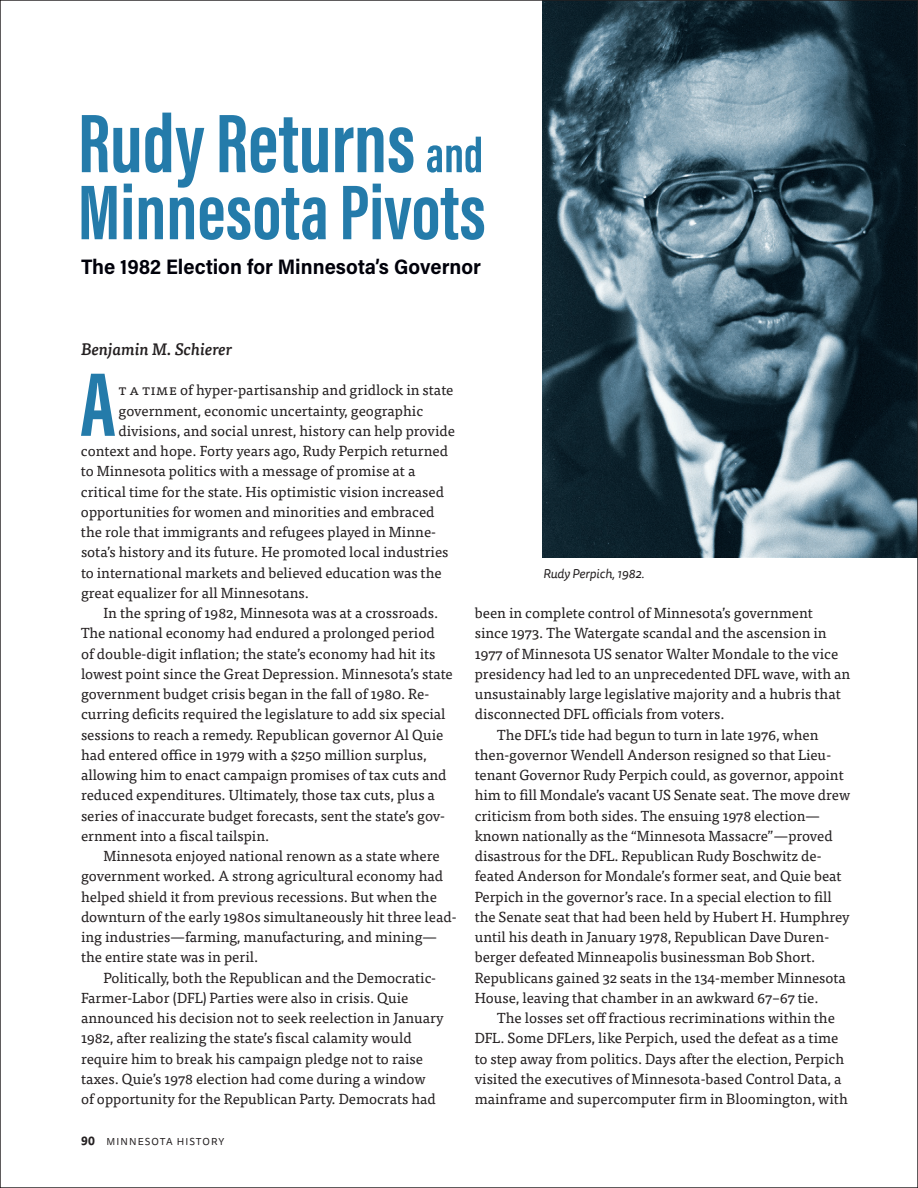
<style>
.page{position:relative;width:918px;height:1188px;background:#fff}
.page>*{position:absolute;margin:0;border:0;box-sizing:border-box;transform-origin:0 0}
.t1{font:700 93px "Acumin Pro Extra Cond";color:#247baa}
.t2{font:700 85.5px "Acumin Pro Extra Cond";color:#247baa}
.t3{font:700 79.8px "Acumin Pro Extra Cond";color:#247baa}
.t4{font:700 21px "Acumin Pro Semi Cond";color:#00010a}
.t5{font:italic 500 16.5px "Tisa Pro";color:#231f20}
.t6{font:14.55px "Tisa Pro";color:#231f20}
.t7{font:italic 12.75px "Tisa Sans Pro";letter-spacing:-.005em;color:#231f20}
.t8{font:10.05px "Tisa Sans Pro";letter-spacing:.11em;color:#231f20}
.s1{font-size:51px}
.s2{font-weight:700;font-size:12px}
</style>
<div class="page">
<img style="left:542px;top:2px;width:374px;height:555px">
<h2 class="t2" style="left:78px;top:91px;width:407px">Rudy Returns <span class="s1">and</span></h2>
<h3 class="t3" style="left:78px;top:163px;width:409px">Minnesota Pivots</h3>
<h3 class="t4" style="left:81px;top:252px;width:401px">The 1982 Election for Minnesota’s Governor</h3>
<p class="t5" style="left:81px;top:336px;width:153px">Benjamin M. Schierer</p>
<h1 class="t1" style="left:80px;top:347px;width:37px">A</h1>
<p class="t6" style="left:118px;top:380px;width:336px">t a time of hyper-partisanship and gridlock in state</p>
<p class="t6" style="left:118px;top:400px;width:306px">government, economic uncertainty, geographic</p>
<p class="t6" style="left:118px;top:420px;width:338px">divisions, and social unrest, history can help provide</p>
<p class="t6" style="left:81px;top:440px;width:369px">context and hope. Forty years ago, Rudy Perpich returned</p>
<p class="t6" style="left:81px;top:461px;width:336px">to Minnesota politics with a message of promise at a</p>
<p class="t6" style="left:81px;top:481px;width:365px">critical time for the state. His optimistic vision increased</p>
<p class="t6" style="left:81px;top:501px;width:355px">opportunities for women and minorities and embraced</p>
<p class="t6" style="left:81px;top:521px;width:357px">the role that immigrants and refugees played in Minne-</p>
<p class="t6" style="left:81px;top:542px;width:369px">sota’s history and its future. He promoted local industries</p>
<p class="t6" style="left:81px;top:562px;width:362px">to international markets and believed education was the</p>
<p class="t6" style="left:81px;top:582px;width:230px">great equalizer for all Minnesotans.</p>
<p class="t6" style="left:103px;top:602px;width:336px">In the spring of 1982, Minnesota was at a crossroads.</p>
<p class="t6" style="left:81px;top:623px;width:355px">The national economy had endured a prolonged period</p>
<p class="t6" style="left:81px;top:643px;width:356px">of double-digit inflation; the state’s economy had hit its</p>
<p class="t6" style="left:81px;top:663px;width:373px">lowest point since the Great Depression. Minnesota’s state</p>
<p class="t6" style="left:81px;top:683px;width:350px">government budget crisis began in the fall of 1980. Re-</p>
<p class="t6" style="left:81px;top:704px;width:366px">curring deficits required the legislature to add six special</p>
<p class="t6" style="left:81px;top:724px;width:364px">sessions to reach a remedy. Republican governor Al Quie</p>
<p class="t6" style="left:81px;top:744px;width:347px">had entered office in 1979 with a $250 million surplus,</p>
<p class="t6" style="left:81px;top:764px;width:367px">allowing him to enact campaign promises of tax cuts and</p>
<p class="t6" style="left:81px;top:785px;width:356px">reduced expenditures. Ultimately, those tax cuts, plus a</p>
<p class="t6" style="left:81px;top:805px;width:366px">series of inaccurate budget forecasts, sent the state’s gov-</p>
<p class="t6" style="left:81px;top:825px;width:190px">ernment into a fiscal tailspin.</p>
<p class="t6" style="left:103px;top:845px;width:338px">Minnesota enjoyed national renown as a state where</p>
<p class="t6" style="left:81px;top:866px;width:364px">government worked. A strong agricultural economy had</p>
<p class="t6" style="left:81px;top:886px;width:357px">helped shield it from previous recessions. But when the</p>
<p class="t6" style="left:81px;top:906px;width:377px">downturn of the early 1980s simultaneously hit three lead-</p>
<p class="t6" style="left:81px;top:926px;width:357px">ing industries—farming, manufacturing, and mining—</p>
<p class="t6" style="left:81px;top:947px;width:179px">the entire state was in peril.</p>
<p class="t6" style="left:103px;top:967px;width:334px">Politically, both the Republican and the Democratic-</p>
<p class="t6" style="left:81px;top:987px;width:329px">Farmer-Labor (DFL) Parties were also in crisis. Quie</p>
<p class="t6" style="left:81px;top:1007px;width:364px">announced his decision not to seek reelection in January</p>
<p class="t6" style="left:81px;top:1028px;width:332px">1982, after realizing the state’s fiscal calamity would</p>
<p class="t6" style="left:81px;top:1048px;width:344px">require him to break his campaign pledge not to raise</p>
<p class="t6" style="left:81px;top:1068px;width:346px">taxes. Quie’s 1978 election had come during a window</p>
<p class="t6" style="left:81px;top:1088px;width:356px">of opportunity for the Republican Party. Democrats had</p>
<p class="t8" style="left:81px;top:1134px;width:145px"><span class="s2">90</span> MINNESOTA HISTORY</p>
<p class="t7" style="left:543px;top:565px;width:103px">Rudy Perpich, 1982.</p>
<p class="t6" style="left:475px;top:602px;width:340px">been in complete control of Minnesota’s government</p>
<p class="t6" style="left:475px;top:623px;width:353px">since 1973. The Watergate scandal and the ascension in</p>
<p class="t6" style="left:475px;top:643px;width:365px">1977 of Minnesota US senator Walter Mondale to the vice</p>
<p class="t6" style="left:475px;top:663px;width:377px">presidency had led to an unprecedented DFL wave, with an</p>
<p class="t6" style="left:475px;top:683px;width:368px">unsustainably large legislative majority and a hubris that</p>
<p class="t6" style="left:475px;top:704px;width:251px">disconnected DFL officials from voters.</p>
<p class="t6" style="left:497px;top:724px;width:323px">The DFL’s tide had begun to turn in late 1976, when</p>
<p class="t6" style="left:475px;top:744px;width:358px">then-governor Wendell Anderson resigned so that Lieu-</p>
<p class="t6" style="left:475px;top:764px;width:371px">tenant Governor Rudy Perpich could, as governor, appoint</p>
<p class="t6" style="left:475px;top:785px;width:377px">him to fill Mondale’s vacant US Senate seat. The move drew</p>
<p class="t6" style="left:475px;top:805px;width:347px">criticism from both sides. The ensuing 1978 election—</p>
<p class="t6" style="left:475px;top:825px;width:360px">known nationally as the “Minnesota Massacre”—proved</p>
<p class="t6" style="left:475px;top:845px;width:348px">disastrous for the DFL. Republican Rudy Boschwitz de-</p>
<p class="t6" style="left:475px;top:866px;width:368px">feated Anderson for Mondale’s former seat, and Quie beat</p>
<p class="t6" style="left:475px;top:886px;width:359px">Perpich in the governor’s race. In a special election to fill</p>
<p class="t6" style="left:475px;top:906px;width:376px">the Senate seat that had been held by Hubert H. Humphrey</p>
<p class="t6" style="left:475px;top:926px;width:356px">until his death in January 1978, Republican Dave Duren-</p>
<p class="t6" style="left:475px;top:947px;width:342px">berger defeated Minneapolis businessman Bob Short.</p>
<p class="t6" style="left:475px;top:967px;width:373px">Republicans gained 32 seats in the 134-member Minnesota</p>
<p class="t6" style="left:475px;top:987px;width:345px">House, leaving that chamber in an awkward 67–67 tie.</p>
<p class="t6" style="left:497px;top:1007px;width:339px">The losses set off fractious recriminations within the</p>
<p class="t6" style="left:475px;top:1028px;width:365px">DFL. Some DFLers, like Perpich, used the defeat as a time</p>
<p class="t6" style="left:475px;top:1048px;width:371px">to step away from politics. Days after the election, Perpich</p>
<p class="t6" style="left:475px;top:1068px;width:368px">visited the executives of Minnesota-based Control Data, a</p>
<p class="t6" style="left:475px;top:1088px;width:375px">mainframe and supercomputer firm in Bloomington, with</p>
</div>
